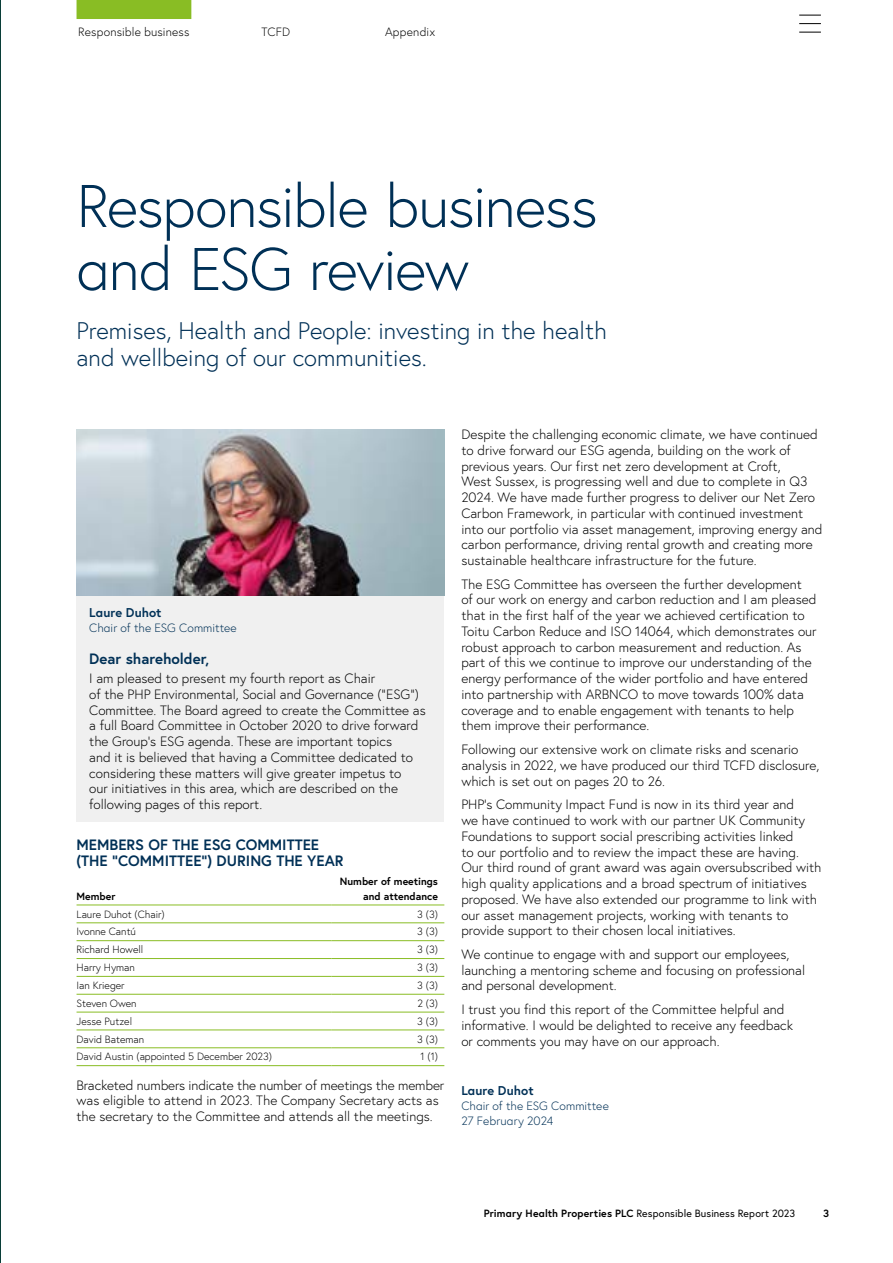
<style>
.page{position:relative;width:893px;height:1263px;background:#fff}
.page>*{position:absolute;margin:0;border:0;box-sizing:border-box;transform-origin:0 0}
.t1{font:300 60px/63px "Europa";letter-spacing:-.02em;color:#003056}
.t2{font:300 24px/27px "Europa";color:#003056}
.t3{font:700 15px/15.8px "Europa";color:#003056}
.t4{font:300 13.5px/15.8px "Europa";color:#000}
.t5{font:700 12.75px "Europa";letter-spacing:.01em;color:#003056}
.t6{font:300 12px/15px "Europa";color:#003056}
.t7{font:300 12px "Europa";letter-spacing:.015em;color:#000}
.t8{font:300 10.5px "Europa";color:#000}
.t9{font:10.5px "Europa";letter-spacing:.01em;color:#000}
.t10{font:700 10.5px/14.2px "Europa";color:#000;text-align:right}
.s1{font-weight:700}
</style>
<div class="page">
<hr style="left:0;top:0;width:1px;height:1263px;background:#093e38">
<div style="left:77px;top:0;width:114px;height:19px;background:#89bd24"></div>
<div style="left:77px;top:595px;width:367px;height:227px;background:#f0f0f0"></div>
<hr style="left:77px;top:904px;width:255px;height:1px;background:#89bd24">
<hr style="left:332px;top:904px;width:112px;height:1px;background:#89bd24">
<hr style="left:77px;top:922px;width:255px;height:1px;background:#89bd24">
<hr style="left:332px;top:922px;width:112px;height:1px;background:#89bd24">
<hr style="left:77px;top:940px;width:255px;height:1px;background:#89bd24">
<hr style="left:332px;top:940px;width:112px;height:1px;background:#89bd24">
<hr style="left:77px;top:958px;width:255px;height:1px;background:#89bd24">
<hr style="left:332px;top:958px;width:112px;height:1px;background:#89bd24">
<hr style="left:77px;top:976px;width:255px;height:1px;background:#89bd24">
<hr style="left:332px;top:976px;width:112px;height:1px;background:#89bd24">
<hr style="left:77px;top:994px;width:255px;height:1px;background:#89bd24">
<hr style="left:332px;top:994px;width:112px;height:1px;background:#89bd24">
<hr style="left:77px;top:1012px;width:255px;height:1px;background:#89bd24">
<hr style="left:332px;top:1012px;width:112px;height:1px;background:#89bd24">
<hr style="left:77px;top:1029px;width:255px;height:1px;background:#89bd24">
<hr style="left:332px;top:1029px;width:112px;height:1px;background:#89bd24">
<hr style="left:77px;top:1047px;width:255px;height:1px;background:#89bd24">
<hr style="left:332px;top:1047px;width:112px;height:1px;background:#89bd24">
<hr style="left:77px;top:1065px;width:255px;height:1px;background:#89bd24">
<hr style="left:332px;top:1065px;width:112px;height:1px;background:#89bd24">
<svg style="left:799px;top:15px;width:22px;height:1px"></svg>
<svg style="left:799px;top:23px;width:22px;height:1px"></svg>
<svg style="left:799px;top:32px;width:22px;height:1px"></svg>
<img style="left:77px;top:429px;width:367px;height:166px">
<p class="t7" style="left:78px;top:24px;width:113px">Responsible business</p>
<p class="t7" style="left:262px;top:24px;width:30px">TCFD</p>
<p class="t7" style="left:385px;top:24px;width:52px">Appendix</p>
<h1 class="t1" style="left:77px;top:174px;width:523px">Responsible business and ESG review</h1>
<h2 class="t2" style="left:77px;top:316px;width:532px">Premises, Health and People: investing in the health and wellbeing of our communities.</h2>
<p class="t5" style="left:89px;top:604px;width:74px">Laure Duhot</p>
<p class="t6" style="left:89px;top:620px;width:149px">Chair of the ESG Committee</p>
<p class="t3" style="left:89px;top:650px;width:121px">Dear shareholder,</p>
<p class="t4" style="left:89px;top:670px;width:338px">I am pleased to present my fourth report as Chair<br>of the PHP Environmental, Social and Governance (“ESG”)<br>Committee. The Board agreed to create the Committee as a full Board Committee in October 2020 to drive forward the Group’s ESG agenda. These are important topics<br>and it is believed that having a Committee dedicated to considering these matters will give greater impetus to<br>our initiatives in this area, which are described on the following pages of this report.</p>
<p class="t3" style="left:77px;top:837px;width:269px">MEMBERS OF THE ESG COMMITTEE (THE “COMMITTEE”) DURING THE YEAR</p>
<p class="t10" style="left:77px;top:889px;width:40px">Member</p>
<p class="t10" style="left:340px;top:874px;width:100px">Number of meetings and attendance</p>
<p class="t8" style="left:77px;top:907px;width:90px">Laure Duhot (Chair)</p>
<p class="t8" style="left:417px;top:907px;width:22px">3 (3)</p>
<p class="t8" style="left:77px;top:925px;width:61px">Ivonne Cantú</p>
<p class="t8" style="left:417px;top:925px;width:22px">3 (3)</p>
<p class="t8" style="left:77px;top:943px;width:68px">Richard Howell</p>
<p class="t8" style="left:417px;top:943px;width:22px">3 (3)</p>
<p class="t8" style="left:77px;top:961px;width:60px">Harry Hyman</p>
<p class="t8" style="left:417px;top:961px;width:22px">3 (3)</p>
<p class="t8" style="left:77px;top:979px;width:50px">Ian Krieger</p>
<p class="t8" style="left:417px;top:979px;width:22px">3 (3)</p>
<p class="t8" style="left:77px;top:996px;width:62px">Steven Owen</p>
<p class="t8" style="left:417px;top:996px;width:22px">2 (3)</p>
<p class="t8" style="left:77px;top:1014px;width:57px">Jesse Putzel</p>
<p class="t8" style="left:417px;top:1014px;width:22px">3 (3)</p>
<p class="t8" style="left:77px;top:1032px;width:69px">David Bateman</p>
<p class="t8" style="left:417px;top:1032px;width:22px">3 (3)</p>
<p class="t8" style="left:77px;top:1050px;width:197px">David Austin (appointed 5 December 2023)</p>
<p class="t8" style="left:420px;top:1050px;width:19px">1 (1)</p>
<p class="t4" style="left:77px;top:1077px;width:369px">Bracketed numbers indicate the number of meetings the member was eligible to attend in 2023. The Company Secretary acts as the secretary to the Committee and attends all the meetings.</p>
<p class="t4" style="left:461px;top:426px;width:363px">Despite the challenging economic climate, we have continued to drive forward our ESG agenda, building on the work of previous years. Our first net zero development at Croft,<br>West Sussex, is progressing well and due to complete in Q3<br>2024. We have made further progress to deliver our Net Zero Carbon Framework, in particular with continued investment into our portfolio via asset management, improving energy and carbon performance, driving rental growth and creating more sustainable healthcare infrastructure for the future.</p>
<p class="t4" style="left:461px;top:576px;width:357px">The ESG Committee has overseen the further development of our work on energy and carbon reduction and I am pleased that in the first half of the year we achieved certification to Toitu Carbon Reduce and ISO 14064, which demonstrates our robust approach to carbon measurement and reduction. As part of this we continue to improve our understanding of the energy performance of the wider portfolio and have entered into partnership with ARBNCO to move towards 100% data coverage and to enable engagement with tenants to help them improve their performance.</p>
<p class="t4" style="left:461px;top:741px;width:360px">Following our extensive work on climate risks and scenario analysis in 2022, we have produced our third TCFD disclosure, which is set out on pages 20 to 26.</p>
<p class="t4" style="left:461px;top:796px;width:361px">PHP’s Community Impact Fund is now in its third year and<br>we have continued to work with our partner UK Community Foundations to support social prescribing activities linked<br>to our portfolio and to review the impact these are having.<br>Our third round of grant award was again oversubscribed with high quality applications and a broad spectrum of initiatives proposed. We have also extended our programme to link with our asset management projects, working with tenants to provide support to their chosen local initiatives.</p>
<p class="t4" style="left:461px;top:946px;width:345px">We continue to engage with and support our employees, launching a mentoring scheme and focusing on professional and personal development.</p>
<p class="t4" style="left:461px;top:1001px;width:333px">I trust you find this report of the Committee helpful and informative. I would be delighted to receive any feedback or comments you may have on our approach.</p>
<p class="t5" style="left:461px;top:1081px;width:74px">Laure Duhot</p>
<p class="t6" style="left:461px;top:1098px;width:149px">Chair of the ESG Committee<br>27 February 2024</p>
<p class="t9" style="left:484px;top:1207px;width:313px"><span class="s1">Primary Health Properties PLC</span> Responsible Business Report 2023</p>
<p class="t10" style="left:823px;top:1206px;width:7px">3</p>
</div>
